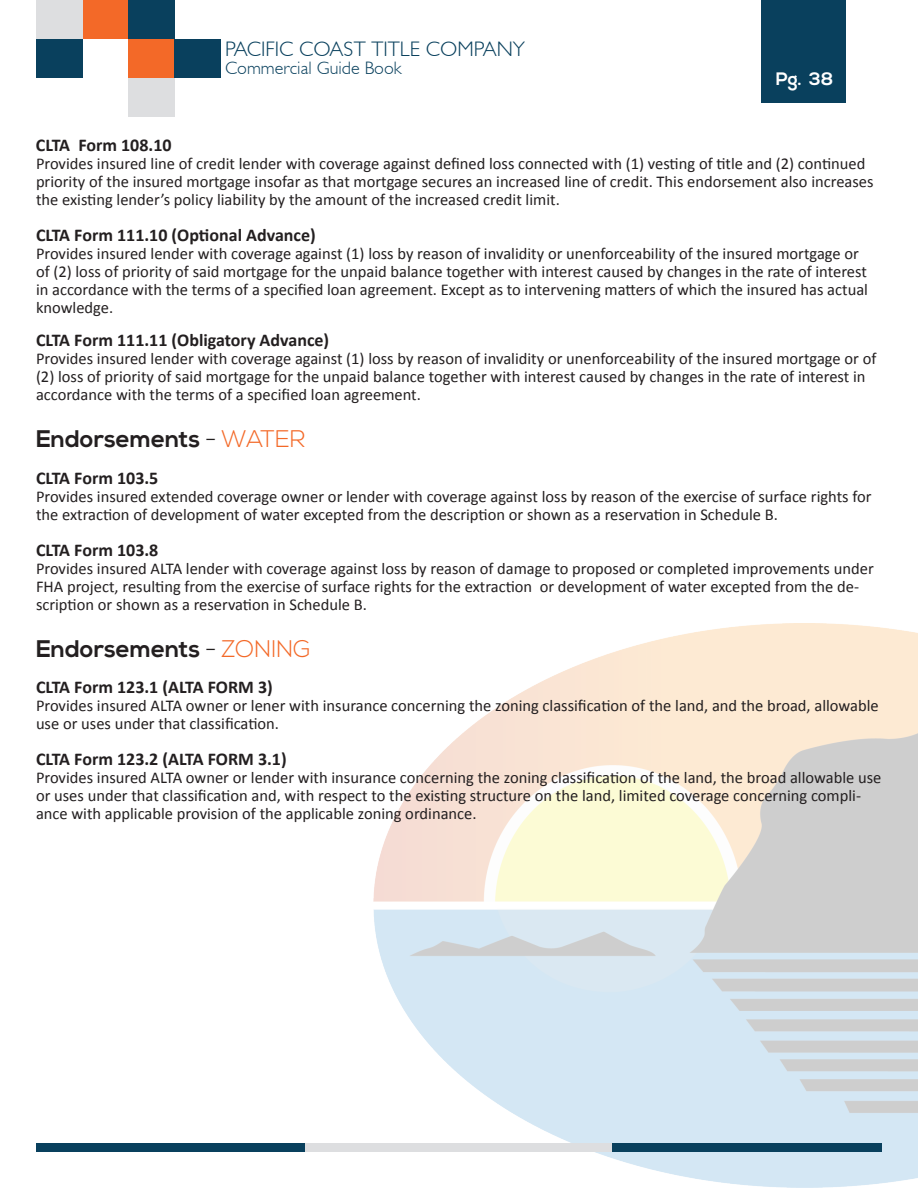
<style>
.page{position:relative;width:918px;height:1188px;background:#fff}
.page>*{position:absolute;margin:0;border:0;box-sizing:border-box;transform-origin:0 0}
.t1{font:700 24px "Nexa";color:#231f20}
.t2{font:21px "Garrison Light Sans";color:#09405d}
.t3{font:700 18px "Calibri";color:#231f20}
.t4{font:18px "Garrison Light Sans";color:#09405d}
.t5{font:700 18px "Nexa";color:#fff}
.t6{font:16.5px/18px "Calibri";color:#231f20}
.s1{font-weight:300}
.s2{font-weight:300;color:#f36928}
</style>
<div class="page">
<div style="left:36px;top:39px;width:46px;height:39px;background:#09405d"></div>
<div style="left:128px;top:39px;width:46px;height:39px;background:#f36928"></div>
<div style="left:82px;top:0;width:46px;height:39px;background:#f36928"></div>
<div style="left:36px;top:0;width:46px;height:39px;background:#dddee0"></div>
<div style="left:174px;top:39px;width:47px;height:39px;background:#09405d"></div>
<div style="left:128px;top:78px;width:46px;height:39px;background:#dddee0"></div>
<div style="left:128px;top:0;width:46px;height:39px;background:#09405d"></div>
<div style="left:761px;top:0;width:85px;height:103px;background:#09405d"></div>
<div style="left:36px;top:1143px;width:269px;height:9px;background:#09405d"></div>
<div style="left:305px;top:1143px;width:308px;height:9px;background:#dddee0"></div>
<div style="left:613px;top:1143px;width:269px;height:9px;background:#09405d"></div>
<p class="t2" style="left:225px;top:37px;width:301px">PACIFIC COAST TITLE COMPANY</p>
<p class="t4" style="left:225px;top:59px;width:178px">Commercial Guide Book</p>
<p class="t5" style="left:776px;top:68px;width:59px">Pg. 38</p>
<p class="t3" style="left:36px;top:133px;width:137px">CLTA Form 108.10</p>
<p class="t6" style="left:36px;top:154px;width:839px">Provides insured line of credit lender with coverage against defined loss connected with (1) vesting of title and (2) continued priority of the insured mortgage insofar as that mortgage secures an increased line of credit. This endorsement also increases the existing lender’s policy liability by the amount of the increased credit limit.</p>
<p class="t3" style="left:36px;top:223px;width:281px">CLTA Form 111.10 (Optional Advance)</p>
<p class="t6" style="left:36px;top:244px;width:834px">Provides insured lender with coverage against (1) loss by reason of invalidity or unenforceability of the insured mortgage or of (2) loss of priority of said mortgage for the unpaid balance together with interest caused by changes in the rate of interest in accordance with the terms of a specified loan agreement. Except as to intervening matters of which the insured has actual knowledge.</p>
<p class="t3" style="left:36px;top:328px;width:295px">CLTA Form 111.11 (Obligatory Advance)</p>
<p class="t6" style="left:36px;top:349px;width:842px">Provides insured lender with coverage against (1) loss by reason of invalidity or unenforceability of the insured mortgage or of (2) loss of priority of said mortgage for the unpaid balance together with interest caused by changes in the rate of interest in accordance with the terms of a specified loan agreement.</p>
<h1 class="t1" style="left:36px;top:424px;width:271px">Endorsements <span class="s1">-</span> <span class="s2">WATER</span></h1>
<p class="t3" style="left:36px;top:467px;width:124px">CLTA Form 103.5</p>
<p class="t6" style="left:36px;top:488px;width:837px">Provides insured extended coverage owner or lender with coverage against loss by reason of the exercise of surface rights for the extraction of development of water excepted from the description or shown as a reservation in Schedule B.</p>
<p class="t3" style="left:36px;top:539px;width:124px">CLTA Form 103.8</p>
<p class="t6" style="left:36px;top:560px;width:839px">Provides insured ALTA lender with coverage against loss by reason of damage to proposed or completed improvements under<br>FHA project, resulting from the exercise of surface rights for the extraction or development of water excepted from the de&shy;scription or shown as a reservation in Schedule B.</p>
<h1 class="t1" style="left:36px;top:635px;width:276px">Endorsements <span class="s1">-</span> <span class="s2">ZONING</span></h1>
<p class="t3" style="left:36px;top:675px;width:238px">CLTA Form 123.1 (ALTA FORM 3)</p>
<p class="t6" style="left:36px;top:696px;width:844px">Provides insured ALTA owner or lener with insurance concerning the zoning classification of the land, and the broad, allowable use or uses under that classification.</p>
<p class="t3" style="left:36px;top:747px;width:252px">CLTA Form 123.2 (ALTA FORM 3.1)</p>
<p class="t6" style="left:36px;top:768px;width:847px">Provides insured ALTA owner or lender with insurance concerning the zoning classification of the land, the broad allowable use or uses under that classification and, with respect to the existing structure on the land, limited coverage concerning compli&shy;ance with applicable provision of the applicable zoning ordinance.</p>
</div>
